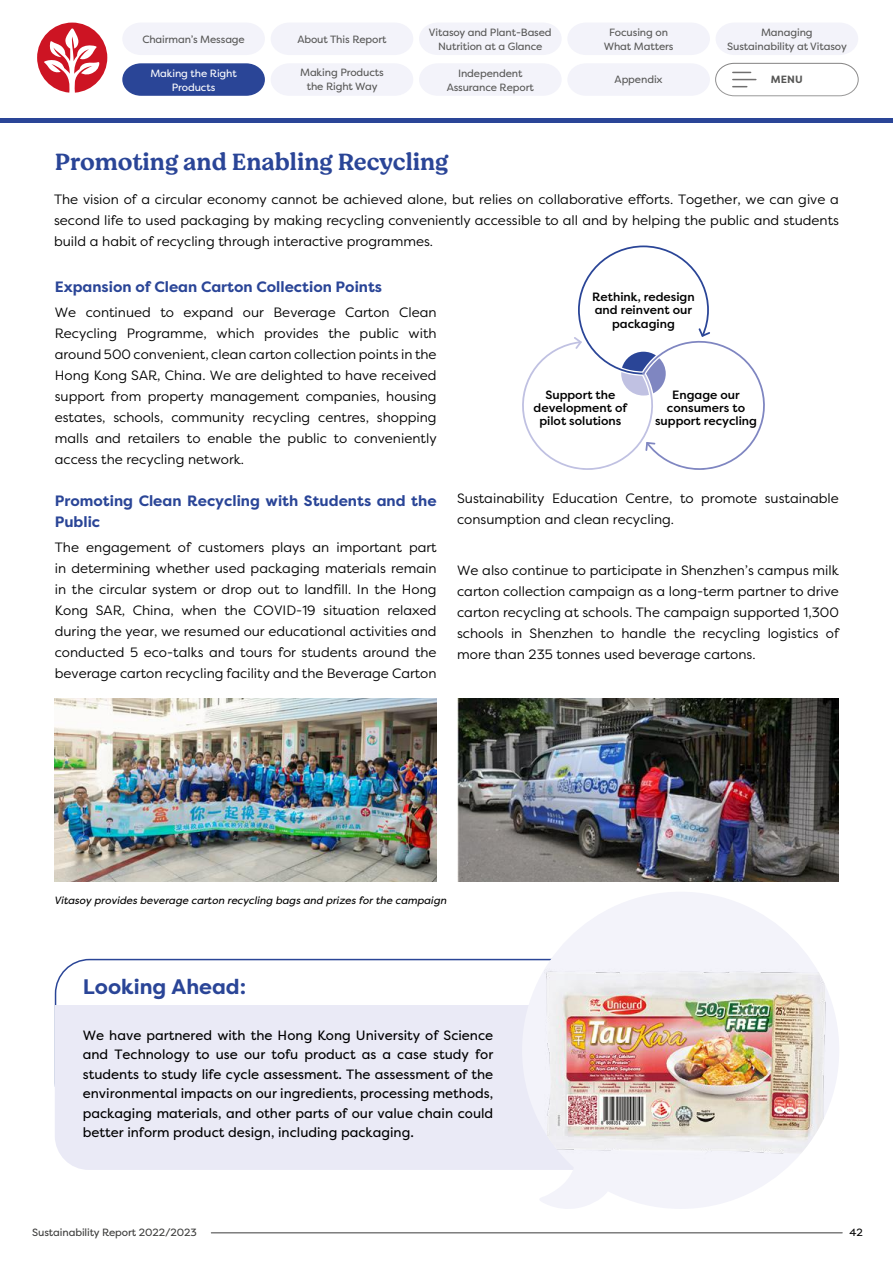
<style>
.page{position:relative;width:893px;height:1263px;background:#fff}
.page>*{position:absolute;margin:0;border:0;box-sizing:border-box;transform-origin:0 0}
.t1{font:500 24px "Moranga";color:#2a4597}
.t2{font:700 21px "Filson Pro";color:#2a4597}
.t3{font:700 15px/21px "Filson Pro";color:#2a4597}
.t4{font:13.5px/21px "Filson Pro";color:#000;text-align:justify}
.t5{font:13.5px/19.5px "Filson Pro";color:#000;text-align:justify}
.t6{font:500 12px/13.4px "Filson Pro";color:#000;text-align:center}
.t7{font:10.5px/14.1px "Filson Pro";letter-spacing:-.01em;color:#575756;text-align:center}
.t8{font:italic 10.5px "Filson Pro";color:#000}
.t9{font:10.5px "Filson Pro";letter-spacing:-.01em;color:#3c3c3b}
.t10{font:10.5px/14.1px "Filson Pro";letter-spacing:-.01em;color:#fff;text-align:center}
.t11{font:700 10.5px "Filson Pro";color:#575756}
.t12{font:10.5px "Filson Pro";color:#000}
</style>
<div class="page">
<hr style="left:211px;top:1232px;width:631px;height:1px;background:#3c3c3b">
<hr style="left:0;top:118px;width:893px;height:4px;background:#2a4597">
<div style="left:271px;top:64px;width:142px;height:31px;background:#f3f3fa"></div>
<svg style="left:122px;top:63px;width:143px;height:33px;background:#39529e"></svg>
<div style="left:123px;top:23px;width:142px;height:32px;background:#f3f3fa"></div>
<div style="left:271px;top:23px;width:142px;height:32px;background:#f3f3fa"></div>
<div style="left:419px;top:23px;width:291px;height:32px;background:#f3f3fa"></div>
<div style="left:716px;top:23px;width:142px;height:32px;background:#f3f3fa"></div>
<svg style="left:37px;top:23px;width:70px;height:70px"></svg>
<svg style="left:419px;top:63px;width:440px;height:34px"></svg>
<img style="left:55px;top:699px;width:382px;height:183px">
<img style="left:457px;top:699px;width:382px;height:183px">
<svg style="left:54px;top:958px;width:468px;height:129px"></svg>
<div style="left:55px;top:1005px;width:467px;height:165px;background:#eaeaf6"></div>
<svg style="left:522px;top:892px;width:276px;height:317px;fill:#f3f3fa"></svg>
<img style="left:522px;top:944px;width:317px;height:224px">
<svg style="left:522px;top:245px;width:243px;height:225px"></svg>
<p class="t7" style="left:142px;top:32px;width:104px">Chairman’s Message</p>
<p class="t7" style="left:297px;top:32px;width:91px">About This Report</p>
<p class="t7" style="left:300px;top:65px;width:85px">Making Products the Right Way</p>
<p class="t10" style="left:150px;top:66px;width:88px">Making the Right<br>Products</p>
<p class="t7" style="left:429px;top:25px;width:124px">Vitasoy and Plant-Based<br>Nutrition at a Glance</p>
<p class="t7" style="left:447px;top:66px;width:89px">Independent<br>Assurance Report</p>
<p class="t7" style="left:615px;top:72px;width:50px">Appendix</p>
<p class="t7" style="left:604px;top:25px;width:71px">Focusing on<br>What Matters</p>
<p class="t7" style="left:727px;top:25px;width:121px">Managing<br>Sustainability at Vitasoy</p>
<p class="t11" style="left:771px;top:73px;width:33px">MENU</p>
<h1 class="t1" style="left:55px;top:145px;width:395px">Promoting and Enabling Recycling</h1>
<p class="t4" style="left:54px;top:188px;width:786px">The vision of a circular economy cannot be achieved alone, but relies on collaborative efforts. Together, we can give a second life to used packaging by making recycling conveniently accessible to all and by helping the public and students build a habit of recycling through interactive programmes.</p>
<p class="t3" style="left:55px;top:276px;width:329px">Expansion of Clean Carton Collection Points</p>
<p class="t4" style="left:55px;top:301px;width:383px">We continued to expand our Beverage Carton Clean Recycling Programme, which provides the public with around 500 convenient, clean carton collection points in the Hong Kong SAR, China. We are delighted to have received support from property management companies, housing estates, schools, community recycling centres, shopping malls and retailers to enable the public to conveniently access the recycling network.</p>
<p class="t3" style="left:55px;top:490px;width:383px">Promoting Clean Recycling with Students and the<br>Public</p>
<p class="t4" style="left:55px;top:537px;width:383px">The engagement of customers plays an important part in determining whether used packaging materials remain in the circular system or drop out to landfill. In the Hong Kong SAR, China, when the COVID-19 situation relaxed during the year, we resumed our educational activities and conducted 5 eco-talks and tours for students around the beverage carton recycling facility and the Beverage Carton</p>
<p class="t6" style="left:592px;top:290px;width:104px">Rethink, redesign and reinvent our packaging</p>
<p class="t6" style="left:534px;top:388px;width:95px">Support the development of pilot solutions</p>
<p class="t6" style="left:655px;top:388px;width:103px">Engage our consumers to support recycling</p>
<p class="t4" style="left:457px;top:488px;width:383px">Sustainability Education Centre, to promote sustainable consumption and clean recycling.</p>
<p class="t4" style="left:457px;top:559px;width:383px">We also continue to participate in Shenzhen’s campus milk carton collection campaign as a long-term partner to drive carton recycling at schools. The campaign supported 1,300 schools in Shenzhen to handle the recycling logistics of more than 235 tonnes used beverage cartons.</p>
<p class="t8" style="left:54px;top:893px;width:394px">Vitasoy provides beverage carton recycling bags and prizes for the campaign</p>
<h2 class="t2" style="left:83px;top:973px;width:165px">Looking Ahead:</h2>
<p class="t5" style="left:83px;top:1025px;width:412px">We have partnered with the Hong Kong University of Science and Technology to use our tofu product as a case study for students to study life cycle assessment. The assessment of the environmental impacts on our ingredients, processing methods, packaging materials, and other parts of our value chain could better inform product design, including packaging.</p>
<p class="t9" style="left:32px;top:1226px;width:166px">Sustainability Report 2022/2023</p>
<p class="t12" style="left:850px;top:1225px;width:15px">42</p>
</div>
